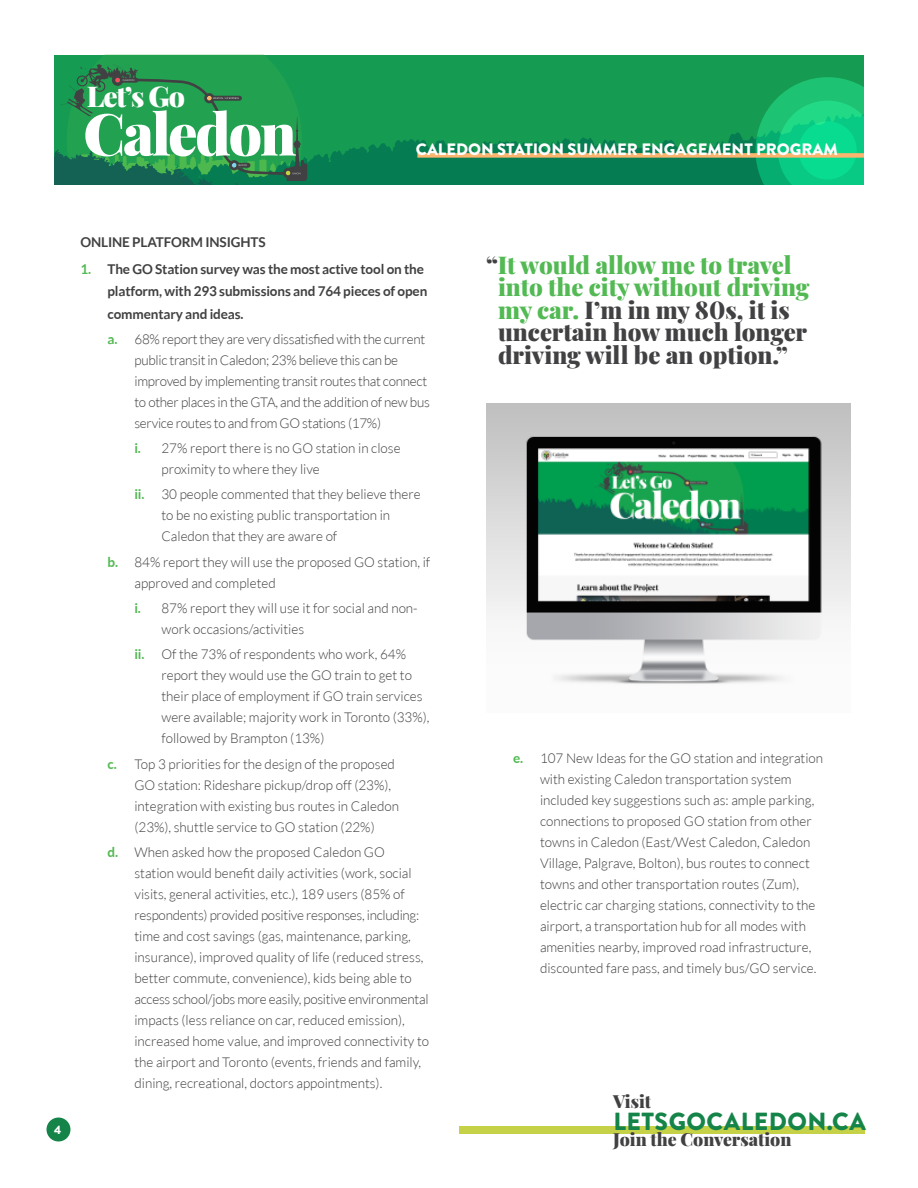
<style>
.page{position:relative;width:918px;height:1188px;background:#fff}
.page>*{position:absolute;margin:0;border:0;box-sizing:border-box;transform-origin:0 0}
.t1{font:58.2px "Playfair Display";letter-spacing:-.04em;color:#fff}
.t2{font:28.05px "Playfair Display";color:#fff}
.t3{font:900 24.75px "Brandon Grotesque";letter-spacing:.02em;color:#158449}
.pullQuote{font:24px/22.5px "Playfair Display";color:#414042}
.t4{font:17.7px "Playfair Display";color:#414042}
.t5{font:900 16.5px "Brandon Grotesque";color:#fff}
.subBullets{font:300 13.5px/21px "Lato";color:#414042}
.subBullets-2{font:300 13.5px/21px "Lato";letter-spacing:-.02em;color:#414042}
.p-10{font:700 13.5px/22.5px "Lato";letter-spacing:-.01em;color:#414042}
.t6{font:900 12px "Brandon Grotesque";color:#fff}
.s1{color:#52b953}
.s2{font-weight:700;color:#52b953}
</style>
<div class="page">
<div style="left:54px;top:55px;width:810px;height:130px;background:#159c52"></div>
<svg style="left:542px;top:132px;width:213px;height:53px;fill:#057c51"></svg>
<svg style="left:54px;top:139px;width:488px;height:46px;background:#077f51"></svg>
<svg style="left:61px;top:54px;width:349px;height:131px"></svg>
<div style="left:459px;top:1126px;width:406px;height:8px;background:#c5d147"></div>
<svg style="left:755px;top:77px;width:109px;height:108px;background:#11c47a"></svg>
<div style="left:417px;top:153px;width:447px;height:5px;background:#fbb56f"></div>
<div style="left:47px;top:1118px;width:23px;height:24px;background:#158449;border-radius:50%"></div>
<img style="left:486px;top:404px;width:364px;height:280px">
<h2 class="t2" style="left:87px;top:75px;width:100px">Let’s Go</h2>
<h1 class="t1" style="left:83px;top:88px;width:215px">Caledon</h1>
<p class="t5" style="left:416px;top:137px;width:423px">CALEDON STATION SUMMER ENGAGEMENT PROGRAM</p>
<p class="t6" style="left:54px;top:1121px;width:9px">4</p>
<p class="p-10" style="left:80px;top:231px;width:187px">ONLINE PLATFORM INSIGHTS</p>
<p class="p-10" style="left:107px;top:257px;width:321px;text-indent:-27px"><span class="s1">1.</span> The GO Station survey was the most active tool on the platform, with 293 submissions and 764 pieces of open commentary and ideas.</p>
<p class="subBullets-2" style="left:134px;top:328px;width:297px;text-indent:-27px"><span class="s2">a.</span> 68% report they are very dissatisfied with the current public transit in Caledon; 23% believe this can be improved by implementing transit routes that connect to other places in the GTA, and the addition of new bus service routes to and from GO stations (17%)</p>
<p class="subBullets" style="left:161px;top:437px;width:241px;text-indent:-27px"><span class="s2">i.</span> 27% report there is no GO station in close proximity to where they live</p>
<p class="subBullets" style="left:161px;top:484px;width:261px;text-indent:-27px"><span class="s2">ii.</span> 30 people commented that they believe there to be no existing public transportation in<br>Caledon that they are aware of</p>
<p class="subBullets" style="left:134px;top:552px;width:297px;text-indent:-27px"><span class="s2">b.</span> 84% report they will use the proposed GO station, if approved and completed</p>
<p class="subBullets" style="left:161px;top:598px;width:258px;text-indent:-27px"><span class="s2">i.</span> 87% report they will use it for social and non&shy;work occasions/activities</p>
<p class="subBullets" style="left:161px;top:644px;width:270px;text-indent:-27px"><span class="s2">ii.</span> Of the 73% of respondents who work, 64% report they would use the GO train to get to their place of employment if GO train services were available; majority work in Toronto (33%), followed by Brampton (13%)</p>
<p class="subBullets" style="left:134px;top:753px;width:266px;text-indent:-27px"><span class="s2">c.</span> Top 3 priorities for the design of the proposed GO station: Rideshare pickup/drop off (23%), integration with existing bus routes in Caledon (23%), shuttle service to GO station (22%)</p>
<p class="subBullets" style="left:134px;top:841px;width:296px;text-indent:-27px"><span class="s2">d.</span> When asked how the proposed Caledon GO<br>station would benefit daily activities (work, social visits, general activities, etc.), 189 users (85% of respondents) provided positive responses, including: time and cost savings (gas, maintenance, parking, insurance), improved quality of life (reduced stress, better commute, convenience), kids being able to access school/jobs more easily, positive environmental impacts (less reliance on car, reduced emission), increased home value, and improved connectivity to the airport and Toronto (events, friends and family, dining, recreational, doctors appointments).</p>
<p class="pullQuote" style="left:498px;top:251px;width:313px;text-indent:-12px">“<span class="s1">It would allow me to travel into the city without driving my car.</span> I’m in my 80s, it is uncertain how much longer driving will be an option.”</p>
<p class="subBullets" style="left:540px;top:747px;width:285px;text-indent:-27px"><span class="s2">e.</span> 107 New Ideas for the GO station and integration with existing Caledon transportation system included key suggestions such as: ample parking, connections to proposed GO station from other towns in Caledon (East/West Caledon, Caledon Village, Palgrave, Bolton), bus routes to connect towns and other transportation routes (Zum), electric car charging stations, connectivity to the airport, a transportation hub for all modes with amenities nearby, improved road infrastructure, discounted fare pass, and timely bus/GO service.</p>
<h3 class="t4" style="left:613px;top:1088px;width:39px">Visit</h3>
<h3 class="t3" style="left:613px;top:1104px;width:254px">LETSGOCALEDON.CA</h3>
<h3 class="t4" style="left:613px;top:1125px;width:180px">Join the Conversation</h3>
</div>
